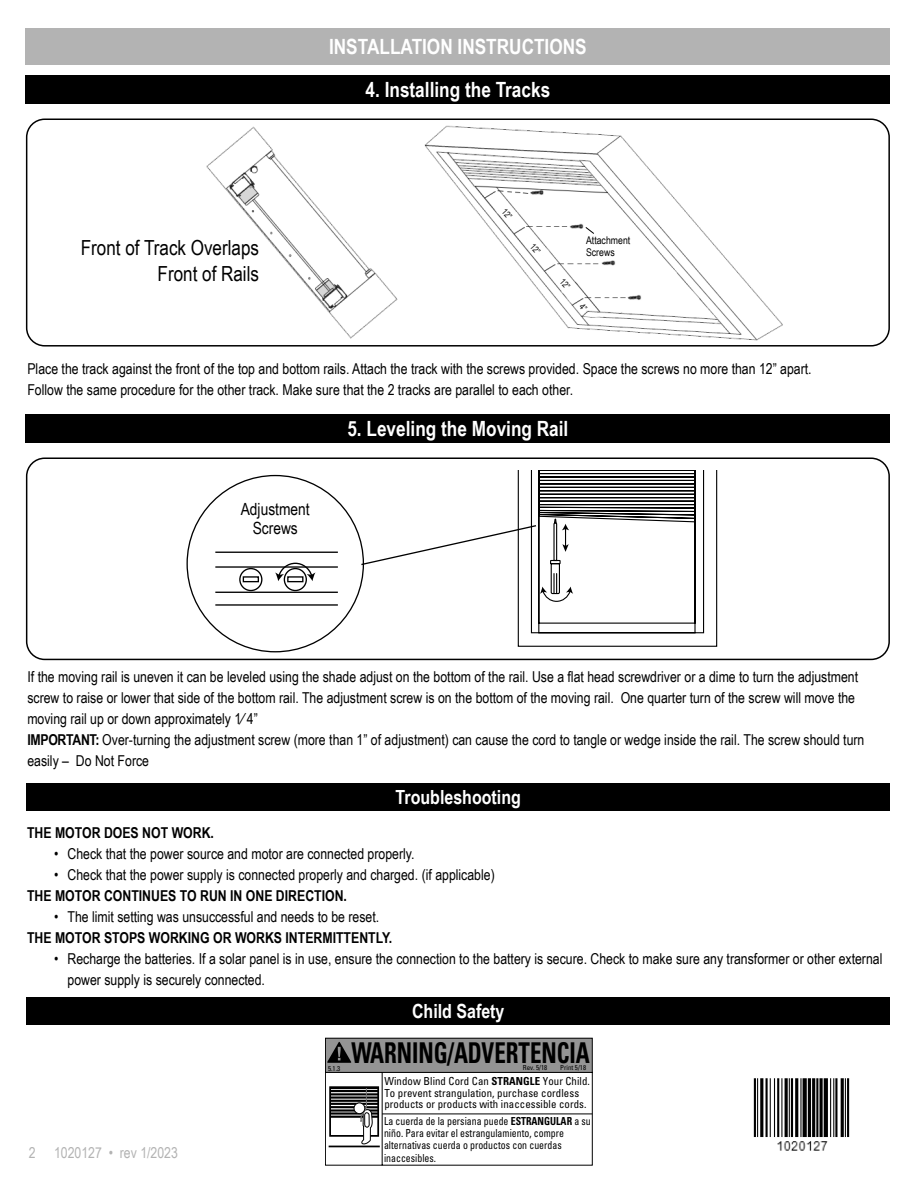
<style>
.page{position:relative;width:918px;height:1188px;background:#fff}
.page>*{position:absolute;margin:0;border:0;box-sizing:border-box;transform-origin:0 0}
.t1{font:700 condensed 28.65px "Univers";color:#000;scale:.8 1}
.t2{font:700 21px "Arial Narrow";color:#fff}
.t3{font:20.85px/26.7px "Arial Narrow";color:#000;text-align:right}
.t4{font:700 19.5px "Arial Narrow";color:#fff}
.t5{font:16.8px "Arial Narrow";color:#000}
.t6{font:15px/21px "Arial Narrow";color:#000}
.t7{font:700 15px "Arial Narrow";color:#000}
.t8{font:15px "Arial Narrow";color:#b3b3b3}
.t9{font:condensed 11.1px/12.1px "Univers";color:#000;scale:.89 1}
.t10{font:condensed 11.1px/11.2px "Univers";color:#000}
.t11{font:10.65px "Arial Narrow";color:#000}
.t12{font:condensed 6.9px "Univers";color:#000}
.s1{font-weight:700}
</style>
<div class="page">
<div style="left:26px;top:119px;width:864px;height:228px;border:2px solid #000;border-radius:18px"></div>
<div style="left:26px;top:457px;width:864px;height:203px;border:2px solid #000;border-radius:18px"></div>
<div style="left:26px;top:76px;width:864px;height:28px;background:#000"></div>
<div style="left:26px;top:414px;width:864px;height:29px;background:#000"></div>
<div style="left:26px;top:28px;width:864px;height:36px;background:#b3b3b3"></div>
<img style="left:206px;top:126px;width:192px;height:213px">
<img style="left:419px;top:121px;width:368px;height:226px">
<svg style="left:585px;top:227px;width:9px;height:7px"></svg>
<hr style="left:215px;top:552px;width:123px;height:1px;background:#000">
<hr style="left:215px;top:566px;width:123px;height:2px;background:#000">
<hr style="left:215px;top:592px;width:123px;height:1px;background:#000">
<hr style="left:215px;top:604px;width:123px;height:2px;background:#000">
<svg style="left:239px;top:562px;width:76px;height:30px"></svg>
<svg style="left:360px;top:471px;width:357px;height:176px"></svg>
<div style="left:26px;top:783px;width:864px;height:28px;background:#000"></div>
<div style="left:26px;top:997px;width:864px;height:28px;background:#000"></div>
<svg style="left:325px;top:1038px;width:268px;height:128px"></svg>
<img style="left:753px;top:1078px;width:97px;height:73px">
<svg style="left:502px;top:208px;width:11px;height:9px"></svg>
<svg style="left:530px;top:243px;width:11px;height:10px"></svg>
<svg style="left:560px;top:279px;width:11px;height:9px"></svg>
<svg style="left:579px;top:303px;width:9px;height:6px"></svg>
<p class="t2" style="left:329px;top:30px;width:259px">INSTALLATION INSTRUCTIONS</p>
<p class="t2" style="left:366px;top:74px;width:186px">4. Installing the Tracks</p>
<p class="t3" style="left:81px;top:233px;width:180px">Front of Track Overlaps<br>Front of Rails</p>
<p class="t11" style="left:586px;top:232px;width:46px">Attachment</p>
<p class="t11" style="left:586px;top:245px;width:30px">Screws</p>
<p class="t6" style="left:27px;top:358px;width:786px">Place the track against the front of the top and bottom rails. Attach the track with the screws provided. Space the screws no more than 12” apart.</p>
<p class="t6" style="left:27px;top:379px;width:547px">Follow the same procedure for the other track. Make sure that the 2 tracks are parallel to each other.</p>
<p class="t5" style="left:241px;top:497px;width:70px">Adjustment</p>
<p class="t5" style="left:253px;top:516px;width:47px">Screws</p>
<p class="t2" style="left:347px;top:413px;width:223px">5. Leveling the Moving Rail</p>
<p class="t6" style="left:27px;top:665px;width:832px">If the moving rail is uneven it can be leveled using the shade adjust on the bottom of the rail. Use a flat head screwdriver or a dime to turn the adjustment screw to raise or lower that side of the bottom rail. The adjustment screw is on the bottom of the moving rail. One quarter turn of the screw will move the moving rail up or down approximately 1⁄ 4”</p>
<p class="t6" style="left:27px;top:728px;width:839px"><span class="s1">IMPORTANT:</span> Over-turning the adjustment screw (more than 1” of adjustment) can cause the cord to tangle or wedge inside the rail. The screw should turn easily – Do Not Force</p>
<p class="t4" style="left:396px;top:783px;width:127px">Troubleshooting</p>
<p class="t7" style="left:27px;top:821px;width:189px">THE MOTOR DOES NOT WORK.</p>
<p class="t6" style="left:54px;top:842px;width:362px">• Check that the power source and motor are connected properly.</p>
<p class="t6" style="left:54px;top:863px;width:442px">• Check that the power supply is connected properly and charged. (if applicable)</p>
<p class="t7" style="left:27px;top:884px;width:322px">THE MOTOR CONTINUES TO RUN IN ONE DIRECTION.</p>
<p class="t6" style="left:54px;top:905px;width:327px">• The limit setting was unsuccessful and needs to be reset.</p>
<p class="t7" style="left:27px;top:926px;width:367px">THE MOTOR STOPS WORKING OR WORKS INTERMITTENTLY.</p>
<p class="t6" style="left:68px;top:947px;width:816px;text-indent:-14px">• Recharge the batteries. If a solar panel is in use, ensure the connection to the battery is secure. Check to make sure any transformer or other external power supply is securely connected.</p>
<p class="t8" style="left:29px;top:1142px;width:8px">2</p>
<p class="t8" style="left:54px;top:1142px;width:125px">1020127 • rev 1/2023</p>
<p class="t12" style="left:328px;top:1064px;width:14px">5.1.3</p>
<p class="t4" style="left:412px;top:996px;width:94px">Child Safety</p>
<p class="t1" style="left:351px;top:1035px;width:300px">WARNING/ADVERTENCIA</p>
<p class="t12" style="left:523px;top:1063px;width:26px">Rev. 5/18</p>
<p class="t12" style="left:560px;top:1063px;width:27px">Print 5/18</p>
<p class="t10" style="left:384px;top:1076px;width:207px">Window Blind Cord Can <span class="s1">STRANGLE</span> Your Child.<br>To prevent strangulation, purchase cordless products or products with inaccessible cords.</p>
<p class="t9" style="left:384px;top:1115px;width:234px">La cuerda de la persiana puede <span class="s1">ESTRANGULAR</span> a su niño. Para evitar el estrangulamiento, compre alternativas cuerda o productos con cuerdas inaccesibles.</p>
</div>
